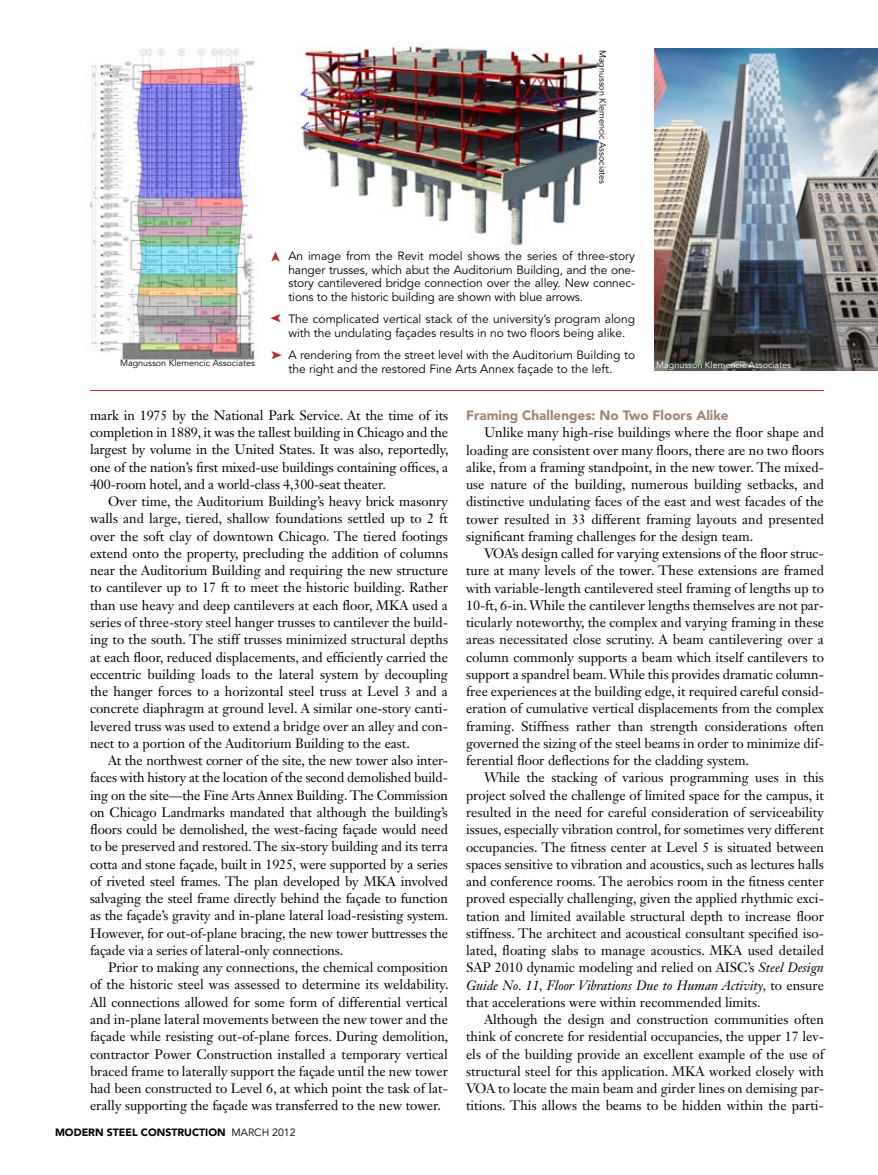
<style>
.page{position:relative;width:878px;height:1175px;background:#fff}
.page>*{position:absolute;margin:0;border:0;box-sizing:border-box;transform-origin:0 0}
.t1{font:13.5px/17.2px "Janson Text LT Std";color:#000;text-align:justify}
.t2{font:900 13.5px "Avenir LT Std";color:#a4846f}
.t3{font:12px/13.5px "Avenir LT Std";color:#000}
.t4{font:900 10.5px "Avenir LT Std";color:#000}
.t5{font:10.5px "Avenir LT Std";color:#000}
.t6{font:9px "Avenir LT Std";color:#000}
.t7{font:9px "Avenir LT Std";color:#fff}
.s1{font-weight:400}
.s2{font-style:italic}
</style>
<div class="page">
<img style="left:89px;top:48px;width:167px;height:312px">
<img style="left:297px;top:42px;width:301px;height:206px">
<img style="left:654px;top:48px;width:224px;height:322px">
<hr style="left:90px;top:390px;width:734px;height:1px;background:#b8292f">
<p class="t6" style="left:120px;top:357px;width:136px">M agnusson Klemencic Associates</p>
<p class="t6" style="left:607px;top:50px;width:136px;rotate:90deg">M agnusson Klemencic Associates</p>
<p class="t3" style="left:288px;top:249px;width:348px;text-align:justify">An image from the Revit model shows the series of three-story hanger trusses, which abut the Auditorium Building, and the one&shy;story cantilevered bridge connection over the alley. New connec&shy;tions to the historic building are shown with blue arrows.</p>
<p class="t3" style="left:288px;top:312px;width:348px">The complicated vertical stack of the university’s program along with the undulating façades results in no two floors being alike.</p>
<p class="t3" style="left:288px;top:348px;width:348px">A rendering from the street level with the Auditorium Building to the right and the restored Fine Arts Annex façade to the left.</p>
<p class="t7" style="left:656px;top:359px;width:136px">M agnusson Klemencic Associates</p>
<p class="t1" style="left:90px;top:406px;width:360px">mark in 1975 by the National Park Service. At the time of its completion in 1889, it was the tallest building in Chicago and the largest by volume in the United States. It was also, reportedly, one of the nation’s first mixed-use buildings containing offices, a 400-room hotel, and a world-class 4,300-seat theater.</p>
<p class="t1" style="left:90px;top:493px;width:359px;text-indent:18px">Over time, the Auditorium Building’s heavy brick masonry walls and large, tiered, shallow foundations settled up to 2 ft over the soft clay of downtown Chicago. The tiered footings extend onto the property, precluding the addition of columns near the Auditorium Building and requiring the new structure to cantilever up to 17 ft to meet the historic building. Rather than use heavy and deep cantilevers at each floor, MKA used a series of three-story steel hanger trusses to cantilever the build&shy;ing to the south. The stiff trusses minimized structural depths at each floor, reduced displacements, and efficiently carried the eccentric building loads to the lateral system by decoupling the hanger forces to a horizontal steel truss at Level 3 and a concrete diaphragm at ground level. A similar one-story canti&shy;levered truss was used to extend a bridge over an alley and con&shy;nect to a portion of the Auditorium Building to the east.</p>
<p class="t1" style="left:90px;top:751px;width:360px;text-indent:18px">At the northwest corner of the site, the new tower also inter&shy;faces with history at the location of the second demolished build&shy;ing on the site—the Fine Arts Annex Building. The Commission on Chicago Landmarks mandated that although the building’s floors could be demolished, the west-facing façade would need to be preserved and restored. The six-story building and its terra cotta and stone façade, built in 1925, were supported by a series of riveted steel frames. The plan developed by MKA involved salvaging the steel frame directly behind the façade to function as the façade’s gravity and in-plane lateral load-resisting system.<br>However, for out-of-plane bracing, the new tower buttresses the façade via a series of lateral-only connections.</p>
<p class="t1" style="left:90px;top:958px;width:360px;text-indent:18px">Prior to making any connections, the chemical composition of the historic steel was assessed to determine its weldability.<br>All connections allowed for some form of differential vertical and in-plane lateral movements between the new tower and the façade while resisting out-of-plane forces. During demolition, contractor Power Construction installed a temporary vertical braced frame to laterally support the façade until the new tower had been constructed to Level 6, at which point the task of lat&shy;erally supporting the façade was transferred to the new tower.</p>
<p class="t4" style="left:55px;top:1125px;width:194px">MODERN STEEL CONSTRUCTION <span class="s1">march</span></p>
<p class="t5" style="left:272px;top:1126px;width:25px">2012</p>
<p class="t2" style="left:466px;top:407px;width:264px">Framing Challenges: No Two Floors Alike</p>
<p class="t1" style="left:466px;top:424px;width:359px;text-indent:18px">Unlike many high-rise buildings where the floor shape and loading are consistent over many floors, there are no two floors alike, from a framing standpoint, in the new tower. The mixed&shy;use nature of the building, numerous building setbacks, and distinctive undulating faces of the east and west facades of the tower resulted in 33 different framing layouts and presented significant framing challenges for the design team.</p>
<p class="t1" style="left:466px;top:544px;width:359px;text-indent:18px">VOA’s design called for varying extensions of the floor struc&shy;ture at many levels of the tower. These extensions are framed with variable-length cantilevered steel framing of lengths up to 10-ft, 6-in. While the cantilever lengths themselves are not par&shy;ticularly noteworthy, the complex and varying framing in these areas necessitated close scrutiny. A beam cantilevering over a column commonly supports a beam which itself cantilevers to support a spandrel beam. While this provides dramatic column&shy;free experiences at the building edge, it required careful consid&shy;eration of cumulative vertical displacements from the complex framing. Stiffness rather than strength considerations often governed the sizing of the steel beams in order to minimize dif&shy;ferential floor deflections for the cladding system.</p>
<p class="t1" style="left:466px;top:769px;width:359px;text-indent:18px">While the stacking of various programming uses in this project solved the challenge of limited space for the campus, it resulted in the need for careful consideration of serviceability issues, especially vibration control, for sometimes very different occupancies. The fitness center at Level 5 is situated between spaces sensitive to vibration and acoustics, such as lectures halls and conference rooms. The aerobics room in the fitness center proved especially challenging, given the applied rhythmic exci&shy;tation and limited available structural depth to increase floor stiffness. The architect and acoustical consultant specified iso&shy;lated, floating slabs to manage acoustics. MKA used detailed SAP 2010 dynamic modeling and relied on AISC’s <span class="s2">Steel Design Guide No. 11, Floor Vibrations Due to Human Activity,</span> to ensure that accelerations were within recommended limits.</p>
<p class="t1" style="left:466px;top:1010px;width:359px;text-indent:18px">Although the design and construction communities often think of concrete for residential occupancies, the upper 17 lev&shy;els of the building provide an excellent example of the use of structural steel for this application. MKA worked closely with VOA to locate the main beam and girder lines on demising par&shy;titions. This allows the beams to be hidden within the parti-</p>
</div>
